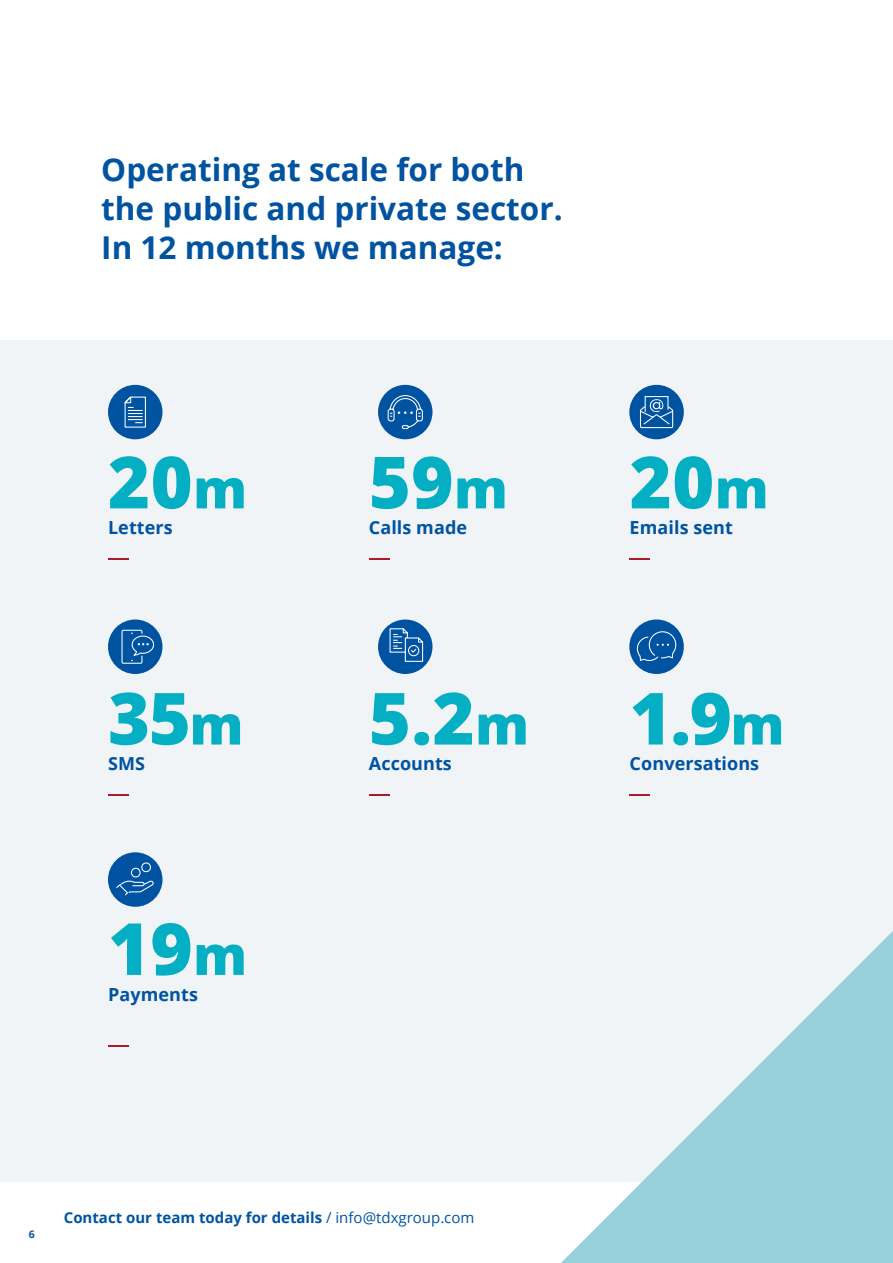
<style>
.page{position:relative;width:893px;height:1263px;background:#fff}
.page>*{position:absolute;margin:0;border:0;box-sizing:border-box;transform-origin:0 0}
.t1{font:800 72px "Open Sans";letter-spacing:.005em;color:#04afc3}
.t2{font:800 54px "Open Sans";color:#04afc3}
.t3{font:700 31.5px/39px "Open Sans";color:#0053a1}
.t4{font:700 18px "Open Sans";letter-spacing:.005em;color:#0053a1}
.t5{font:700 15px "Open Sans";color:#0053a1}
.t6{font:700 10.5px "Open Sans";color:#0053a1}
.s1{font-size:54px}
.s2{font-weight:400}
</style>
<div class="page">
<div style="left:0;top:340px;width:893px;height:842px;background:#f1f4f6"></div>
<svg style="left:108px;top:558px;width:20px;height:1px"></svg>
<svg style="left:369px;top:558px;width:20px;height:1px"></svg>
<svg style="left:630px;top:558px;width:20px;height:1px"></svg>
<svg style="left:108px;top:794px;width:20px;height:1px"></svg>
<svg style="left:369px;top:794px;width:20px;height:1px"></svg>
<svg style="left:108px;top:1046px;width:20px;height:1px"></svg>
<div style="left:108px;top:385px;width:54px;height:54px;background:#0053a1;border-radius:50%"></div>
<svg style="left:124px;top:396px;width:22px;height:32px"></svg>
<div style="left:378px;top:385px;width:54px;height:54px;background:#0053a1;border-radius:50%"></div>
<svg style="left:387px;top:395px;width:36px;height:35px"></svg>
<div style="left:629px;top:385px;width:55px;height:54px;background:#0053a1;border-radius:50%"></div>
<svg style="left:640px;top:396px;width:34px;height:33px"></svg>
<div style="left:108px;top:619px;width:54px;height:55px;background:#0053a1;border-radius:50%"></div>
<div style="left:121px;top:630px;width:21px;height:34px;border:1px solid #fff"></div>
<svg style="left:131px;top:632px;width:24px;height:29px"></svg>
<div style="left:378px;top:619px;width:54px;height:55px;background:#0053a1;border-radius:50%"></div>
<svg style="left:389px;top:626px;width:35px;height:36px"></svg>
<div style="left:629px;top:619px;width:55px;height:55px;background:#0053a1;border-radius:50%"></div>
<svg style="left:636px;top:631px;width:41px;height:30px"></svg>
<div style="left:108px;top:852px;width:54px;height:55px;background:#0053a1;border-radius:50%"></div>
<svg style="left:116px;top:880px;width:38px;height:16px"></svg>
<div style="left:131px;top:868px;width:10px;height:9px;border:1px solid #fff;border-radius:50%"></div>
<div style="left:141px;top:862px;width:10px;height:10px;border:1px solid #fff;border-radius:50%"></div>
<svg style="left:561px;top:794px;width:332px;height:469px"></svg>
<p class="t3" style="left:101px;top:150px;width:463px">Operating at scale for both the public and private sector.<br>In 12 months we manage:</p>
<h1 class="t1" style="left:108px;top:427px;width:86px">20</h1>
<p class="t4" style="left:108px;top:515px;width:66px">Letters</p>
<h2 class="t2" style="left:193px;top:448px;width:55px">m</h2>
<h1 class="t1" style="left:108px;top:664px;width:84px">35</h1>
<p class="t4" style="left:108px;top:751px;width:38px">SMS</p>
<h2 class="t2" style="left:189px;top:684px;width:56px">m</h2>
<h1 class="t1" style="left:108px;top:894px;width:86px">19</h1>
<p class="t4" style="left:108px;top:981px;width:91px">Payments</p>
<h2 class="t2" style="left:193px;top:914px;width:55px">m</h2>
<h1 class="t1" style="left:369px;top:427px;width:141px">59<span class="s1">m</span></h1>
<h1 class="t1" style="left:630px;top:427px;width:141px">20<span class="s1">m</span></h1>
<p class="t4" style="left:369px;top:515px;width:100px">Calls made</p>
<p class="t4" style="left:630px;top:515px;width:105px">Emails sent</p>
<h1 class="t1" style="left:369px;top:664px;width:162px">5.2<span class="s1">m</span></h1>
<h1 class="t1" style="left:630px;top:664px;width:156px">1.9<span class="s1">m</span></h1>
<p class="t4" style="left:369px;top:751px;width:85px">Accounts</p>
<p class="t4" style="left:630px;top:751px;width:131px">Conversations</p>
<p class="t6" style="left:29px;top:1226px;width:7px">6</p>
<p class="t5" style="left:64px;top:1207px;width:412px">Contact our team today for details <span class="s2">/ info@tdxgroup.com</span></p>
</div>
